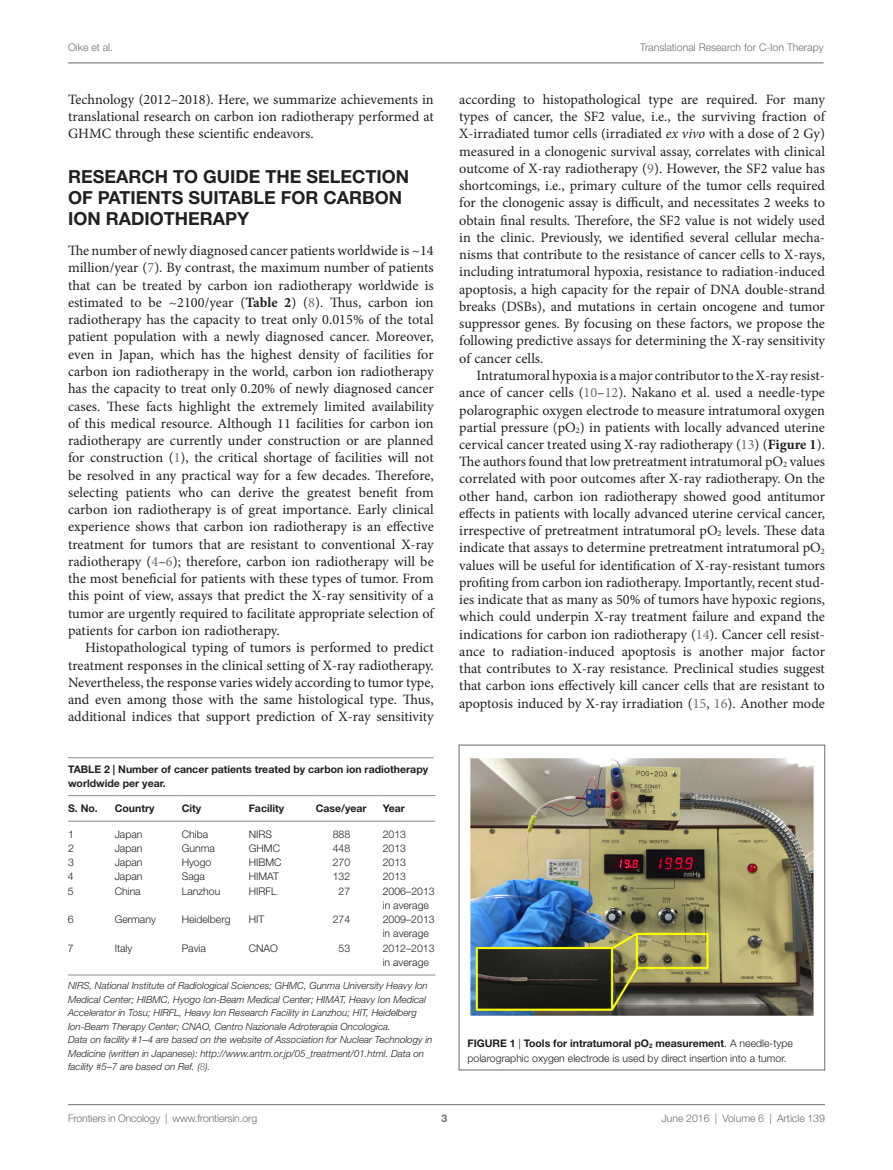
<style>
.page{position:relative;width:893px;height:1170px;background:#fff}
.page>*{position:absolute;margin:0;border:0;box-sizing:border-box;transform-origin:0 0}
.t1{font:700 18px/21px "Helvetica Neue LT Std";color:#231f20}
.t2{font:14.25px/17.2px "Minion Pro";color:#231f20;text-align:justify}
.t3{font:300 10.5px/14.2px "Helvetica Neue LT Std";color:#231f20}
.t4{font:700 10.5px/14.2px "Helvetica Neue LT Std";color:#231f20}
.t5{font:300 10.5px "Helvetica Neue LT Std";color:#6c6d70}
.t6{font:700 10.5px "Helvetica Neue LT Std";color:#6c6d70}
.t7{font:italic 300 9.75px/13.5px "Helvetica Neue LT Std";color:#231f20}
.s1{color:#6c6d70}
.s2{font-weight:700}
.s3{font-style:italic}
</style>
<div class="page">
<hr style="left:68px;top:757px;width:366px;height:1px;background:#8a8c8f">
<hr style="left:68px;top:795px;width:47px;height:1px;background:#8a8c8f">
<hr style="left:68px;top:820px;width:47px;height:1px;background:#8a8c8f">
<hr style="left:115px;top:795px;width:67px;height:1px;background:#8a8c8f">
<hr style="left:115px;top:820px;width:67px;height:1px;background:#8a8c8f">
<hr style="left:182px;top:795px;width:67px;height:1px;background:#8a8c8f">
<hr style="left:182px;top:820px;width:67px;height:1px;background:#8a8c8f">
<hr style="left:249px;top:795px;width:67px;height:1px;background:#8a8c8f">
<hr style="left:249px;top:820px;width:67px;height:1px;background:#8a8c8f">
<hr style="left:316px;top:795px;width:67px;height:1px;background:#8a8c8f">
<hr style="left:316px;top:820px;width:67px;height:1px;background:#8a8c8f">
<hr style="left:383px;top:795px;width:52px;height:1px;background:#8a8c8f">
<hr style="left:383px;top:820px;width:52px;height:1px;background:#8a8c8f">
<hr style="left:68px;top:974px;width:47px;height:1px;background:#8a8c8f">
<hr style="left:115px;top:974px;width:67px;height:1px;background:#8a8c8f">
<hr style="left:182px;top:974px;width:67px;height:1px;background:#8a8c8f">
<hr style="left:249px;top:974px;width:67px;height:1px;background:#8a8c8f">
<hr style="left:316px;top:974px;width:67px;height:1px;background:#8a8c8f">
<hr style="left:383px;top:974px;width:52px;height:1px;background:#8a8c8f">
<img style="left:470px;top:758px;width:344px;height:258px">
<hr style="left:68px;top:1104px;width:757px;height:1px;background:#6c6d70">
<hr style="left:68px;top:63px;width:756px;height:1px;background:#6c6d70">
<p class="t5" style="left:68px;top:41px;width:47px">Oike et al.</p>
<p class="t5" style="left:640px;top:41px;width:185px">Translational Research for C-Ion Therapy</p>
<p class="t2" style="left:68px;top:90px;width:367px">Technology (2012–2018). Here, we summarize achievements in translational research on carbon ion radiotherapy performed at GHMC through these scientific endeavors.</p>
<p class="t1" style="left:68px;top:166px;width:343px">RESEARCH TO GUIDE THE SELECTION<br>OF PATIENTS SUITABLE FOR CARBON<br>ION RADIOTHERAPY</p>
<p class="t2" style="left:68px;top:242px;width:367px">The number of newly diagnosed cancer patients worldwide is ~14 million/year (<span class="s1">7</span>). By contrast, the maximum number of patients that can be treated by carbon ion radiotherapy worldwide is estimated to be ~2100/year (<span class="s2">Table 2</span>) (<span class="s1">8</span>). Thus, carbon ion radiotherapy has the capacity to treat only 0.015% of the total patient population with a newly diagnosed cancer. Moreover, even in Japan, which has the highest density of facilities for carbon ion radiotherapy in the world, carbon ion radiotherapy has the capacity to treat only 0.20% of newly diagnosed cancer cases. These facts highlight the extremely limited availability of this medical resource. Although 11 facilities for carbon ion radiotherapy are currently under construction or are planned for construction (<span class="s1">1</span>), the critical shortage of facilities will not be resolved in any practical way for a few decades. Therefore, selecting patients who can derive the greatest benefit from carbon ion radiotherapy is of great importance. Early clinical experience shows that carbon ion radiotherapy is an effective treatment for tumors that are resistant to conventional X-ray radiotherapy (<span class="s1">4</span>–<span class="s1">6</span>); therefore, carbon ion radiotherapy will be the most beneficial for patients with these types of tumor. From this point of view, assays that predict the X-ray sensitivity of a tumor are urgently required to facilitate appropriate selection of patients for carbon ion radiotherapy.</p>
<p class="t2" style="left:68px;top:639px;width:367px;text-indent:17px">Histopathological typing of tumors is performed to predict treatment responses in the clinical setting of X-ray radiotherapy.<br>Nevertheless, the response varies widely according to tumor type, and even among those with the same histological type. Thus, additional indices that support prediction of X-ray sensitivity</p>
<p class="t4" style="left:68px;top:761px;width:362px">TABLE 2 | Number of cancer patients treated by carbon ion radiotherapy worldwide per year.</p>
<p class="t4" style="left:68px;top:801px;width:31px">S. No.</p>
<p class="t4" style="left:115px;top:801px;width:41px">Country</p>
<p class="t4" style="left:182px;top:801px;width:21px">City</p>
<p class="t4" style="left:249px;top:801px;width:37px">Facility</p>
<p class="t4" style="left:316px;top:801px;width:52px">Case/year</p>
<p class="t4" style="left:383px;top:801px;width:24px">Year</p>
<p class="t3" style="left:68px;top:826px;width:7px">1</p>
<p class="t3" style="left:115px;top:826px;width:29px">Japan</p>
<p class="t3" style="left:182px;top:826px;width:28px">Chiba</p>
<p class="t3" style="left:249px;top:826px;width:25px">NIRS</p>
<p class="t3" style="left:333px;top:826px;width:19px">888</p>
<p class="t3" style="left:383px;top:826px;width:25px">2013</p>
<p class="t3" style="left:68px;top:840px;width:7px">2</p>
<p class="t3" style="left:115px;top:840px;width:29px">Japan</p>
<p class="t3" style="left:182px;top:840px;width:35px">Gunma</p>
<p class="t3" style="left:249px;top:840px;width:33px">GHMC</p>
<p class="t3" style="left:333px;top:840px;width:19px">448</p>
<p class="t3" style="left:383px;top:840px;width:25px">2013</p>
<p class="t3" style="left:68px;top:855px;width:7px">3</p>
<p class="t3" style="left:115px;top:855px;width:29px">Japan</p>
<p class="t3" style="left:182px;top:855px;width:31px">Hyogo</p>
<p class="t3" style="left:249px;top:855px;width:34px">HIBMC</p>
<p class="t3" style="left:333px;top:855px;width:19px">270</p>
<p class="t3" style="left:383px;top:855px;width:25px">2013</p>
<p class="t3" style="left:68px;top:869px;width:7px">4</p>
<p class="t3" style="left:115px;top:869px;width:29px">Japan</p>
<p class="t3" style="left:182px;top:869px;width:25px">Saga</p>
<p class="t3" style="left:249px;top:869px;width:32px">HIMAT</p>
<p class="t3" style="left:333px;top:869px;width:19px">132</p>
<p class="t3" style="left:383px;top:869px;width:25px">2013</p>
<p class="t3" style="left:68px;top:883px;width:7px">5</p>
<p class="t3" style="left:115px;top:883px;width:28px">China</p>
<p class="t3" style="left:182px;top:883px;width:40px">Lanzhou</p>
<p class="t3" style="left:249px;top:883px;width:30px">HIRFL</p>
<p class="t3" style="left:339px;top:883px;width:13px">27</p>
<p class="t3" style="left:383px;top:883px;width:53px">2006–2013 in average</p>
<p class="t3" style="left:68px;top:912px;width:7px">6</p>
<p class="t3" style="left:115px;top:912px;width:43px">Germany</p>
<p class="t3" style="left:182px;top:912px;width:50px">Heidelberg</p>
<p class="t3" style="left:249px;top:912px;width:17px">HIT</p>
<p class="t3" style="left:333px;top:912px;width:19px">274</p>
<p class="t3" style="left:383px;top:912px;width:53px">2009–2013 in average</p>
<p class="t3" style="left:68px;top:940px;width:7px">7</p>
<p class="t3" style="left:115px;top:940px;width:19px">Italy</p>
<p class="t3" style="left:182px;top:940px;width:26px">Pavia</p>
<p class="t3" style="left:249px;top:940px;width:31px">CNAO</p>
<p class="t3" style="left:339px;top:940px;width:13px">53</p>
<p class="t3" style="left:383px;top:940px;width:53px">2012–2013 in average</p>
<p class="t7" style="left:68px;top:978px;width:366px">NIRS, National Institute of Radiological Sciences; GHMC, Gunma University Heavy Ion Medical Center; HIBMC, Hyogo Ion-Beam Medical Center; HIMAT, Heavy Ion Medical Accelerator in Tosu; HIRFL, Heavy Ion Research Facility in Lanzhou; HIT, Heidelberg Ion-Beam Therapy Center; CNAO, Centro Nazionale Adroterapia Oncologica.<br>Data on facility #1–4 are based on the website of Association for Nuclear Technology in Medicine (written in Japanese): http://www.antm.or.jp/05_treatment/01.html. Data on facility #5–7 are based on Ref. (<span class="s1">8</span>).</p>
<p class="t2" style="left:459px;top:91px;width:367px">according to histopathological type are required. For many types of cancer, the SF2 value, i.e., the surviving fraction of X-irradiated tumor cells (irradiated <span class="s3">ex vivo</span> with a dose of 2 Gy) measured in a clonogenic survival assay, correlates with clinical outcome of X-ray radiotherapy (<span class="s1">9</span>). However, the SF2 value has shortcomings, i.e., primary culture of the tumor cells required for the clonogenic assay is difficult, and necessitates 2 weeks to obtain final results. Therefore, the SF2 value is not widely used in the clinic. Previously, we identified several cellular mecha&shy;nisms that contribute to the resistance of cancer cells to X-rays, including intratumoral hypoxia, resistance to radiation-induced apoptosis, a high capacity for the repair of DNA double-strand breaks (DSBs), and mutations in certain oncogene and tumor suppressor genes. By focusing on these factors, we propose the following predictive assays for determining the X-ray sensitivity of cancer cells.</p>
<p class="t2" style="left:459px;top:367px;width:367px;text-indent:17px">Intratumoral hypoxia is a major contributor to the X-ray resist&shy;ance of cancer cells (<span class="s1">10</span>–<span class="s1">12</span>). Nakano et al. used a needle-type polarographic oxygen electrode to measure intratumoral oxygen partial pressure (pO<sub>2</sub>) in patients with locally advanced uterine cervical cancer treated using X-ray radiotherapy (<span class="s1">13</span>) (<span class="s2">Figure 1</span>).<br>The authors found that low pretreatment intratumoral pO<sub>2</sub> values correlated with poor outcomes after X-ray radiotherapy. On the other hand, carbon ion radiotherapy showed good antitumor effects in patients with locally advanced uterine cervical cancer, irrespective of pretreatment intratumoral pO<sub>2</sub> levels. These data indicate that assays to determine pretreatment intratumoral pO<sub>2 </sub>values will be useful for identification of X-ray-resistant tumors profiting from carbon ion radiotherapy. Importantly, recent stud&shy;ies indicate that as many as 50% of tumors have hypoxic regions, which could underpin X-ray treatment failure and expand the indications for carbon ion radiotherapy (<span class="s1">14</span>). Cancer cell resist&shy;ance to radiation-induced apoptosis is another major factor that contributes to X-ray resistance. Preclinical studies suggest that carbon ions effectively kill cancer cells that are resistant to apoptosis induced by X-ray irradiation (<span class="s1">15</span>, <span class="s1">16</span>). Another mode</p>
<p class="t3" style="left:467px;top:1036px;width:327px"><span class="s2">FIGURE 1</span> | <span class="s2">Tools for intratumoral pO</span><sub>2</sub> <span class="s2">measurement</span>. A needle-type polarographic oxygen electrode is used by direct insertion into a tumor.</p>
<p class="t5" style="left:68px;top:1111px;width:191px">Frontiers in Oncology | www.frontiersin.org</p>
<p class="t5" style="left:662px;top:1111px;width:165px">June 2016 | Volume 6 | Article 139</p>
<p class="t6" style="left:441px;top:1111px;width:7px">3</p>
</div>
